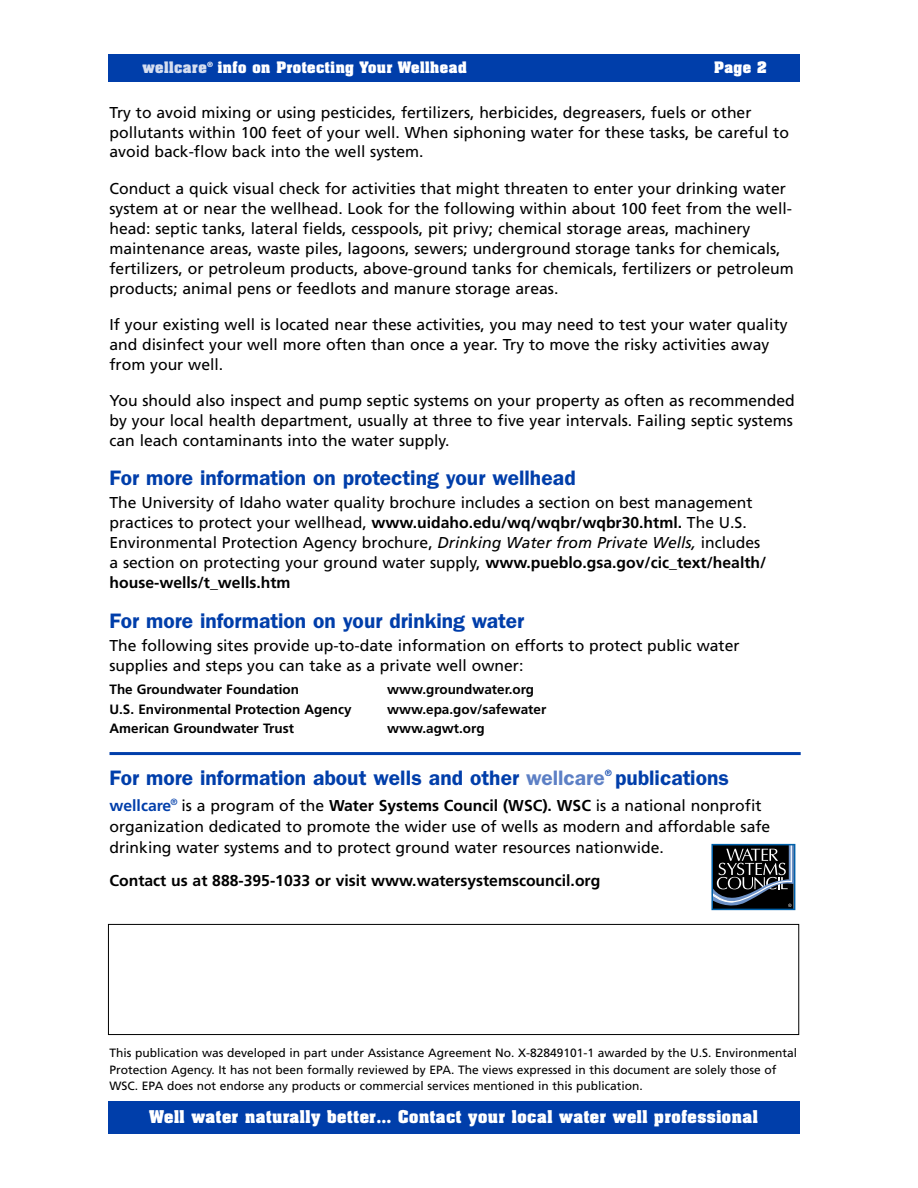
<style>
.page{position:relative;width:918px;height:1188px;background:#fff}
.page>*{position:absolute;margin:0;border:0;box-sizing:border-box;transform-origin:0 0}
.t1{font:600 21px "Franklin Gothic";color:#003eaa}
.t2{font:15.75px/20px "Frutiger";color:#000}
.t3{font:700 15.75px "Frutiger";color:#000}
.t4{font:700 15px "Aachen";letter-spacing:.035em;color:#fff}
.t5{font:700 13.5px "Frutiger";color:#000}
.t6{font:700 13.5px "Aachen";letter-spacing:.035em;color:#fff}
.t7{font:700 13.5px "Aachen";letter-spacing:.035em;color:#d5ddef}
.t8{font:12px/16.5px "Frutiger";color:#000}
.t9{font:9px "Frutiger";color:#003eaa}
.t10{font:700 7.5px "Frutiger";color:#fff}
.s1{font-weight:700}
.s2{font-style:italic}
.s3{color:#5d80c5}
.s4{font-weight:700;color:#003eaa}
</style>
<div class="page">
<div style="left:108px;top:1102px;width:691px;height:32px;background:#003eaa"></div>
<div style="left:108px;top:54px;width:691px;height:27px;background:#003eaa"></div>
<hr style="left:110px;top:752px;width:691px;height:3px;background:#003eaa">
<div style="left:108px;top:924px;width:691px;height:111px;border:1px solid #000"></div>
<svg style="left:711px;top:843px;width:83px;height:68px;background:#3a3e43"></svg>
<div style="left:711px;top:844px;width:84px;height:66px;border:2px solid #0161aa"></div>
<p class="t7" style="left:142px;top:62px;width:66px">wellcare</p>
<p class="t10" style="left:207px;top:61px;width:7px">®</p>
<p class="t6" style="left:218px;top:62px;width:250px">info on Protecting Your Wellhead</p>
<p class="t6" style="left:714px;top:62px;width:54px">Page 2</p>
<p class="t2" style="left:110px;top:103px;width:681px">Try to avoid mixing or using pesticides, fertilizers, herbicides, degreasers, fuels or other pollutants within 100 feet of your well. When siphoning water for these tasks, be careful to avoid back-flow back into the well system.</p>
<p class="t2" style="left:110px;top:179px;width:686px">Conduct a quick visual check for activities that might threaten to enter your drinking water system at or near the wellhead. Look for the following within about 100 feet from the well&shy;head: septic tanks, lateral fields, cesspools, pit privy; chemical storage areas, machinery maintenance areas, waste piles, lagoons, sewers; underground storage tanks for chemicals, fertilizers, or petroleum products, above-ground tanks for chemicals, fertilizers or petroleum products; animal pens or feedlots and manure storage areas.</p>
<p class="t2" style="left:110px;top:315px;width:680px">If your existing well is located near these activities, you may need to test your water quality and disinfect your well more often than once a year. Try to move the risky activities away from your well.</p>
<p class="t2" style="left:110px;top:392px;width:687px;text-align:justify">You should also inspect and pump septic systems on your property as often as recommended by your local health department, usually at three to five year intervals. Failing septic systems can leach contaminants into the water supply.</p>
<h1 class="t1" style="left:110px;top:470px;width:468px">For more information on protecting your wellhead</h1>
<p class="t2" style="left:109px;top:494px;width:658px">The University of Idaho water quality brochure includes a section on best management practices to protect your wellhead, <span class="s1">www.uidaho.edu/wq/wqbr/wqbr30.html.</span> The U.S.<br>Environmental Protection Agency brochure, <span class="s2">Drinking Water from Private Wells,</span> includes a section on protecting your ground water supply, <span class="s1">www.pueblo.gsa.gov/cic_text/health/ house-wells/t_wells.htm</span></p>
<h1 class="t1" style="left:110px;top:613px;width:416px">For more information on your drinking water</h1>
<p class="t2" style="left:110px;top:637px;width:632px">The following sites provide up-to-date information on efforts to protect public water supplies and steps you can take as a private well owner:</p>
<p class="t5" style="left:110px;top:684px;width:191px">The Groundwater Foundation</p>
<p class="t5" style="left:387px;top:684px;width:149px">www.groundwater.org</p>
<p class="t5" style="left:110px;top:704px;width:244px">U.S. Environmental Protection Agency</p>
<p class="t5" style="left:387px;top:704px;width:161px">www.epa.gov/safewater</p>
<p class="t5" style="left:110px;top:723px;width:186px">American Groundwater Trust</p>
<p class="t5" style="left:387px;top:723px;width:99px">www.agwt.org</p>
<h1 class="t1" style="left:110px;top:770px;width:497px">For more information about wells and other <span class="s3">wellcare</span></h1>
<p class="t9" style="left:605px;top:769px;width:9px">®</p>
<h1 class="t1" style="left:615px;top:770px;width:115px">publications</h1>
<p class="t2" style="left:109px;top:796px;width:662px;line-height:21px"><span class="s4">wellcare</span><sup>®</sup> is a program of the <span class="s1">Water Systems Council (WSC). WSC</span> is a national nonprofit organization dedicated to promote the wider use of wells as modern and affordable safe drinking water systems and to protect ground water resources nationwide.</p>
<p class="t3" style="left:109px;top:875px;width:492px">Contact us at 888-395-1033 or visit www.watersystemscouncil.org</p>
<p class="t8" style="left:110px;top:1045px;width:689px">This publication was developed in part under Assistance Agreement No. X-82849101-1 awarded by the U.S. Environmental<br>Protection Agency. It has not been formally reviewed by EPA. The views expressed in this document are solely those of<br>WSC. EPA does not endorse any products or commercial services mentioned in this publication.</p>
<p class="t4" style="left:149px;top:1110px;width:610px">Well water naturally better… Contact your local water well professional</p>
</div>
